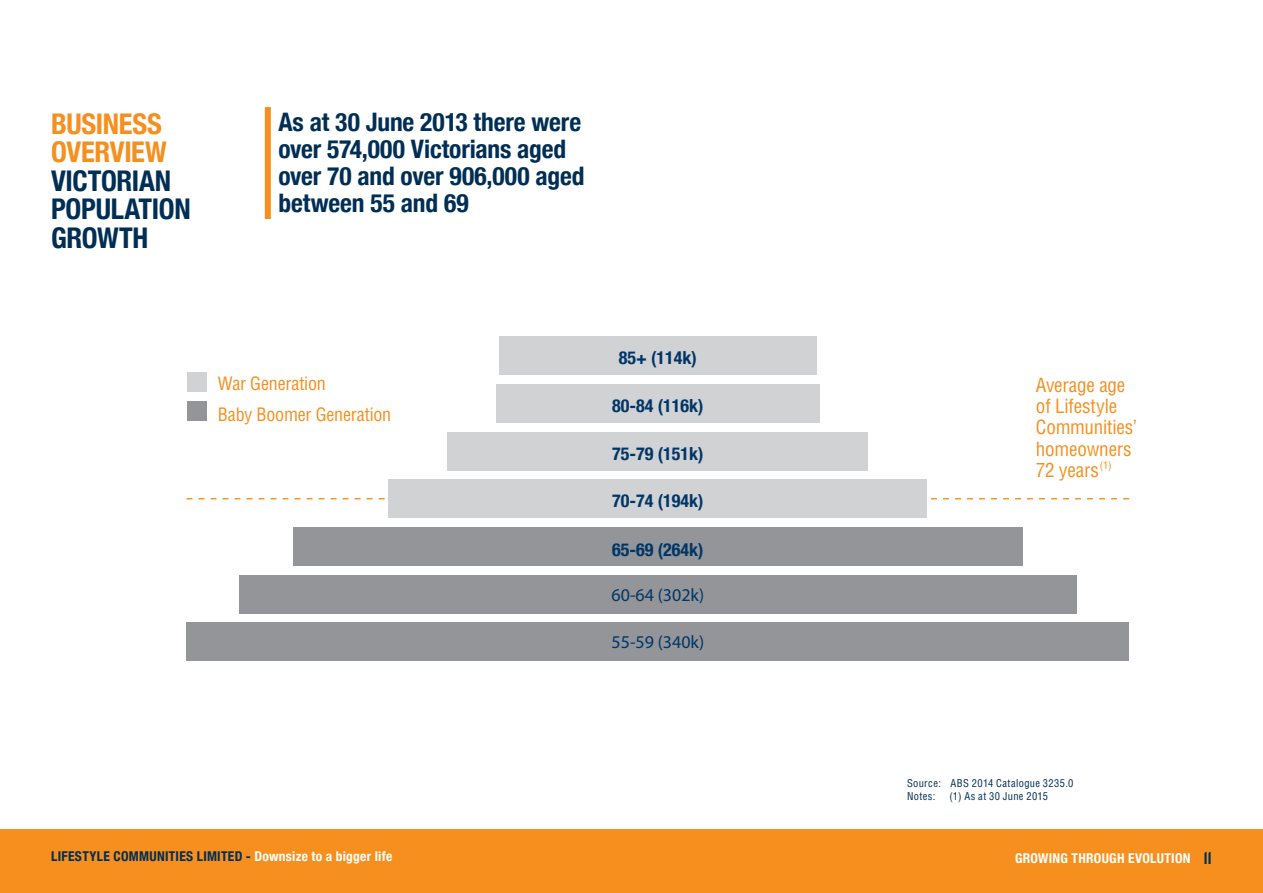
<style>
.page{position:relative;width:1263px;height:893px;background:#fff}
.page>*{position:absolute;margin:0;border:0;box-sizing:border-box;transform-origin:0 0}
._1__Header{font:700 condensed 28.5px/28.5px "Helvetica Neue";letter-spacing:-.01em;color:#002e54}
._1__Header-2{font:700 condensed 28.5px/28.5px "Helvetica Neue";letter-spacing:-.01em;color:#f68f1e}
._3__Pullquote{font:700 condensed 25.5px/27px "Helvetica Neue";letter-spacing:-.005em;color:#002e54}
.t1{font:condensed 19.05px/21.1px "Helvetica";letter-spacing:-.01em;color:#f68f1e}
.t2{font:700 condensed 18px "Helvetica Neue";color:#003667}
.t3{font:condensed 18px "Helvetica";letter-spacing:-.01em;color:#f68f1e}
.t4{font:18px "Myriad Pro";color:#003667}
.t5{font:18px "Knockout HTF49 Liteweight";color:#002e54}
.t6{font:700 condensed 13.5px "Helvetica Neue";letter-spacing:.02em;color:#002e54}
.t7{font:700 condensed 13.5px "Helvetica Neue";letter-spacing:.02em;color:#fff}
._4__Caption_Footnote{font:condensed 10.5px "Helvetica";letter-spacing:.035em;color:#002e54}
.s1{color:#fff}
</style>
<div class="page">
<div style="left:0;top:829px;width:1263px;height:64px;background:#f68f1e"></div>
<svg style="left:186px;top:498px;width:943px;height:1px"></svg>
<div style="left:265px;top:107px;width:6px;height:112px;background:#f68f1e"></div>
<div style="left:499px;top:336px;width:318px;height:39px;background:#d1d2d4"></div>
<div style="left:496px;top:384px;width:323px;height:39px;background:#d1d2d4"></div>
<div style="left:448px;top:432px;width:420px;height:39px;background:#d1d2d4"></div>
<div style="left:389px;top:479px;width:538px;height:39px;background:#d1d2d4"></div>
<div style="left:293px;top:527px;width:730px;height:39px;background:#939598"></div>
<div style="left:186px;top:622px;width:943px;height:39px;background:#939598"></div>
<div style="left:239px;top:575px;width:838px;height:39px;background:#939598"></div>
<div style="left:187px;top:372px;width:20px;height:19px;background:#d1d2d4"></div>
<div style="left:187px;top:401px;width:20px;height:19px;background:#939598"></div>
<p class="_1__Header-2" style="left:51px;top:107px;width:117px">BUSINESS<br>OVERVIEW</p>
<p class="_1__Header" style="left:51px;top:164px;width:141px">VICTORIAN<br>POPULATION<br>GROWTH</p>
<p class="_3__Pullquote" style="left:278px;top:106px;width:307px">As at 30 June 2013 there were over 574,000 Victorians aged over 70 and over 906,000 aged between 55 and 69</p>
<p class="t3" style="left:218px;top:372px;width:109px">War Generation</p>
<p class="t3" style="left:218px;top:403px;width:175px">Baby Boomer Generation</p>
<p class="t2" style="left:619px;top:343px;width:79px">85+ (114k)</p>
<p class="t2" style="left:612px;top:391px;width:93px">80-84 (116k)</p>
<p class="t2" style="left:612px;top:438px;width:93px">75-79 (151k)</p>
<p class="t2" style="left:612px;top:486px;width:93px">70-74 (194k)</p>
<p class="t2" style="left:612px;top:534px;width:93px">65-69 (264k)</p>
<p class="t4" style="left:611px;top:584px;width:94px">60-64 (302k)</p>
<p class="t4" style="left:611px;top:631px;width:94px">55-59 (340k)</p>
<p class="t1" style="left:1036px;top:374px;width:103px">Average age of Lifestyle<br>Communities’ homeowners</p>
<p class="t1" style="left:1036px;top:459px;width:77px">72 years<sup>(1)</sup></p>
<p class="_4__Caption_Footnote" style="left:907px;top:776px;width:168px">Source: ABS 2014 Catalogue 3235.0</p>
<p class="_4__Caption_Footnote" style="left:907px;top:790px;width:30px">Notes:</p>
<p class="_4__Caption_Footnote" style="left:949px;top:790px;width:100px">(1) As at 30 June 2015</p>
<p class="t6" style="left:51px;top:845px;width:343px">LIFESTYLE COMMUNITIES LIMITED - <span class="s1">Downsize to a bigger life</span></p>
<p class="t5" style="left:1203px;top:849px;width:10px">11</p>
<p class="t7" style="left:1015px;top:847px;width:177px">GROWING THROUGH EVOLUTION</p>
</div>
